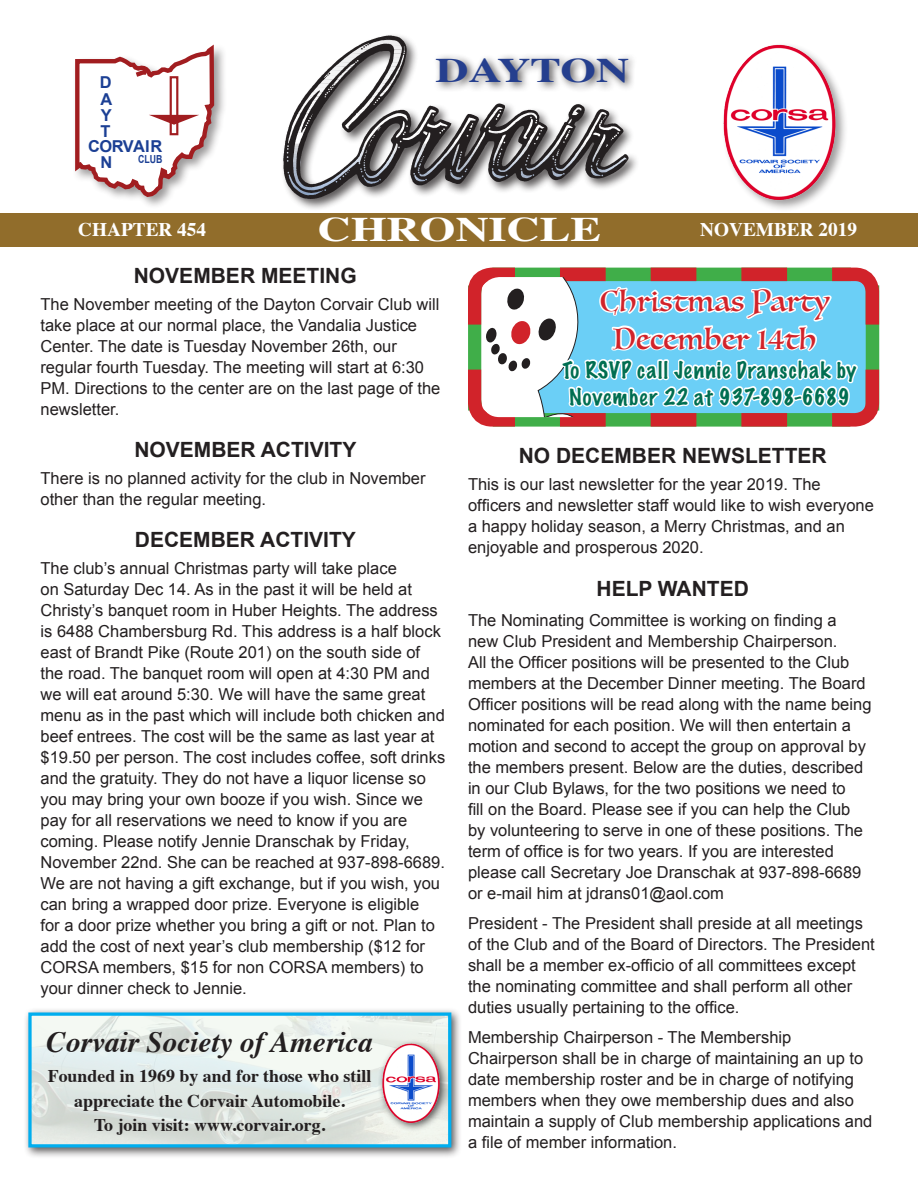
<style>
.page{position:relative;width:918px;height:1188px;background:#fff}
.page>*{position:absolute;margin:0;border:0;box-sizing:border-box;transform-origin:0 0}
.t1{font:700 34.5px "Times";color:#fff;scale:1.33 1}
.t2{font:700 34.5px "Times";color:#253f8e;scale:1.33 1}
.t3{font:italic 700 29.25px "Times";color:#231f20}
.t4{font:28.5px "Luminari";letter-spacing:.025em;color:#d1232a}
.t5{font:700 21px "Arial";color:#231f20}
.t6{font:100 21px/27px "Marker Felt";letter-spacing:.055em;color:#006e51;text-align:center}
.t7{font:700 19.35px "Times";color:#fff}
.t8{font:700 17.85px/24.5px "Times";color:#231f20;text-align:center}
.t9{font:16.5px/21px "Arial";color:#231f20}
.t10{font:700 16.35px/16px "Arial";letter-spacing:-.01em;color:#1b3f94;text-align:justify}
.t11{font:700 11.1px "Arial";color:#1b3f94;scale:.79 1}
</style>
<div class="page">
<div style="left:0;top:213px;width:918px;height:33px;background:#916d2b"></div>
<img style="left:283px;top:35px;width:353px;height:174px">
<div style="left:72px;top:43px;width:155px;height:166px;background:#231f20;opacity:.45"></div>
<svg style="left:73px;top:43px;width:143px;height:156px"></svg>
<div style="left:170px;top:76px;width:8px;height:59px;border:2px solid #a11d20"></div>
<div style="left:432px;top:53px;width:206px;height:40px;background:#231f20;opacity:.75"></div>
<div style="left:721px;top:42px;width:127px;height:170px;background:#231f20;opacity:.45"></div>
<img style="left:722px;top:43px;width:116px;height:158px">
<svg style="left:468px;top:268px;width:412px;height:158px"></svg>
<svg style="left:482px;top:267px;width:378px;height:160px"></svg>
<div style="left:23px;top:1007px;width:440px;height:151px;background:#231f20;opacity:.75"></div>
<img style="left:32px;top:1016px;width:415px;height:128px">
<div style="left:28px;top:1012px;width:423px;height:136px;border:3px solid #00aeef"></div>
<div style="left:378px;top:1039px;width:72px;height:93px;background:#231f20;opacity:.75"></div>
<img style="left:382px;top:1043px;width:57px;height:81px">
<p class="t10" style="left:100px;top:75px;width:14px">D A Y T O N</p>
<p class="t10" style="left:88px;top:139px;width:75px">C RVAIR</p>
<p class="t11" style="left:138px;top:151px;width:32px">CLUB</p>
<p class="t7" style="left:78px;top:211px;width:130px">CHAPTER 454</p>
<p class="t2" style="left:435px;top:37px;width:147px">DAYTON</p>
<p class="t1" style="left:318px;top:197px;width:214px">CHRONICLE</p>
<p class="t7" style="left:700px;top:211px;width:159px">NOVEMBER 2019</p>
<p class="t5" style="left:134px;top:262px;width:224px">NOVEMBER MEETING</p>
<p class="t9" style="left:40px;top:294px;width:401px">The November meeting of the Dayton Corvair Club will take place at our normal place, the Vandalia Justice Center. The date is Tuesday November 26th, our regular fourth Tuesday. The meeting will start at 6:30<br>PM. Directions to the center are on the last page of the newsletter.</p>
<p class="t5" style="left:134px;top:436px;width:224px">NOVEMBER ACTIVITY</p>
<p class="t9" style="left:40px;top:468px;width:387px">There is no planned activity for the club in November other than the regular meeting.</p>
<p class="t5" style="left:135px;top:526px;width:222px">DECEMBER ACTIVITY</p>
<p class="t9" style="left:40px;top:558px;width:406px">The club’s annual Christmas party will take place<br>on Saturday Dec 14. As in the past it will be held at Christy’s banquet room in Huber Heights. The address is 6488 Chambersburg Rd. This address is a half block east of Brandt Pike (Route 201) on the south side of the road. The banquet room will open at 4:30 PM and we will eat around 5:30. We will have the same great menu as in the past which will include both chicken and beef entrees. The cost will be the same as last year at $19.50 per person. The cost includes coffee, soft drinks and the gratuity. They do not have a liquor license so you may bring your own booze if you wish. Since we pay for all reservations we need to know if you are coming. Please notify Jennie Dranschak by Friday, November 22nd. She can be reached at 937-898-6689.<br>We are not having a gift exchange, but if you wish, you can bring a wrapped door prize. Everyone is eligible<br>for a door prize whether you bring a gift or not. Plan to add the cost of next year’s club membership ($12 for CORSA members, $15 for non CORSA members) to your dinner check to Jennie.</p>
<p class="t3" style="left:46px;top:1015px;width:328px">Corvair Society of America</p>
<p class="t8" style="left:48px;top:1062px;width:325px">Founded in 1969 by and for those who still appreciate the Corvair Automobile.<br>To join visit: www.corvair.org.</p>
<p class="t4" style="left:600px;top:277px;width:231px">Christmas Party</p>
<p class="t4" style="left:613px;top:314px;width:205px">December 14th</p>
<p class="t6" style="left:563px;top:356px;width:295px">To RSVP call Jennie Dranschak by<br>November 22 at 937-898-6689</p>
<p class="t5" style="left:519px;top:442px;width:310px">NO DECEMBER NEWSLETTER</p>
<p class="t9" style="left:468px;top:474px;width:407px">This is our last newsletter for the year 2019. The officers and newsletter staff would like to wish everyone a happy holiday season, a Merry Christmas, and an enjoyable and prosperous 2020.</p>
<p class="t5" style="left:597px;top:575px;width:154px">HELP WANTED</p>
<p class="t9" style="left:468px;top:610px;width:405px">The Nominating Committee is working on finding a<br>new Club President and Membership Chairperson.<br>All the Officer positions will be presented to the Club members at the December Dinner meeting. The Board Officer positions will be read along with the name being nominated for each position. We will then entertain a motion and second to accept the group on approval by the members present. Below are the duties, described in our Club Bylaws, for the two positions we need to<br>fill on the Board. Please see if you can help the Club by volunteering to serve in one of these positions. The term of office is for two years. If you are interested please call Secretary Joe Dranschak at 937-898-6689 or e-mail him at jdrans01@aol.com</p>
<p class="t9" style="left:468px;top:913px;width:408px">President - The President shall preside at all meetings of the Club and of the Board of Directors. The President shall be a member ex-officio of all committees except the nominating committee and shall perform all other duties usually pertaining to the office.</p>
<p class="t9" style="left:468px;top:1027px;width:406px">Membership Chairperson - The Membership Chairperson shall be in charge of maintaining an up to date membership roster and be in charge of notifying members when they owe membership dues and also maintain a supply of Club membership applications and a file of member information.</p>
</div>
